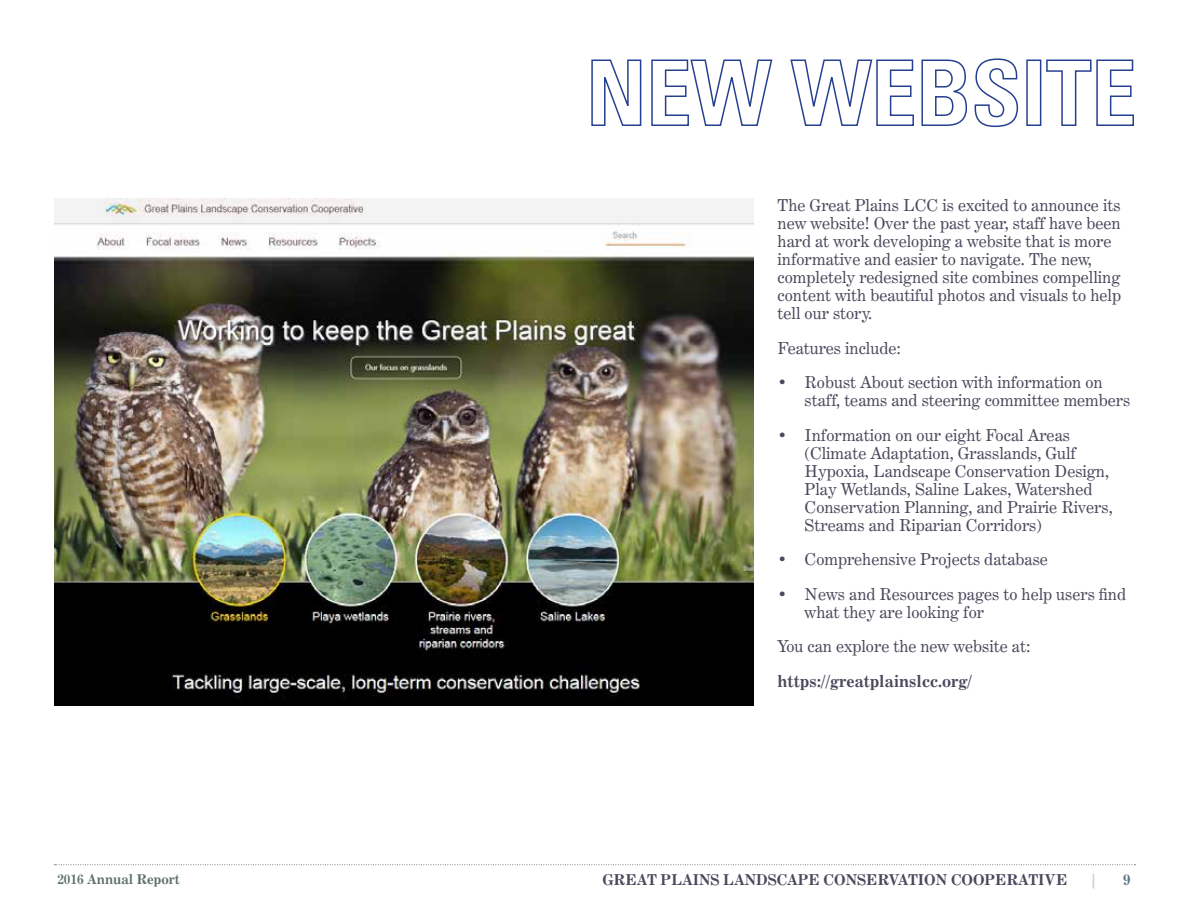
<style>
.page{position:relative;width:1188px;height:918px;background:#fff}
.page>*{position:absolute;margin:0;border:0;box-sizing:border-box;transform-origin:0 0}
.t1{font:16.5px/18px "Century Expanded BT";color:#4a485b}
.t2{font:700 16.5px "Century Expanded BT";color:#4a485b}
.t3{font:700 15px "Century Expanded BT";color:#4a485b}
.t4{font:700 15px "Century Expanded BT";color:#d1cabb}
.t5{font:700 15px "Century Expanded BT";color:#5a737f}
.t6{font:700 13.5px "Century Expanded BT";color:#5d7166}
</style>
<div class="page">
<svg style="left:54px;top:864px;width:1081px;height:1px"></svg>
<svg style="left:591px;top:58px;width:543px;height:70px"></svg>
<img style="left:54px;top:198px;width:700px;height:508px">
<p class="t1" style="left:778px;top:196px;width:345px">The Great Plains LCC is excited to announce its new website! Over the past year, staff have been hard at work developing a website that is more informative and easier to navigate. The new, completely redesigned site combines compelling content with beautiful photos and visuals to help tell our story.</p>
<p class="t1" style="left:778px;top:339px;width:125px">Features include:</p>
<p class="t1" style="left:805px;top:373px;width:327px;text-indent:-27px">• Robust About section with information on staff, teams and steering committee members</p>
<p class="t1" style="left:805px;top:426px;width:310px;text-indent:-27px">• Information on our eight Focal Areas (Climate Adaptation, Grasslands, Gulf Hypoxia, Landscape Conservation Design, Play Wetlands, Saline Lakes, Watershed Conservation Planning, and Prairie Rivers, Streams and Riparian Corridors)</p>
<p class="t1" style="left:778px;top:550px;width:272px">• Comprehensive Projects database</p>
<p class="t1" style="left:805px;top:585px;width:323px;text-indent:-27px">• News and Resources pages to help users find what they are looking for</p>
<p class="t1" style="left:778px;top:637px;width:254px">You can explore the new website at:</p>
<p class="t2" style="left:778px;top:671px;width:196px">HTTPS://GREATPLAINSLCC.ORG/</p>
<p class="t6" style="left:57px;top:871px;width:124px">2016 ANNUAL REPORT</p>
<p class="t3" style="left:602px;top:870px;width:467px">GREAT PLAINS LANDSCAPE CONSERVATION COOPERATIVE</p>
<p class="t4" style="left:1090px;top:870px;width:9px">|</p>
<p class="t5" style="left:1123px;top:870px;width:9px">9</p>
</div>
